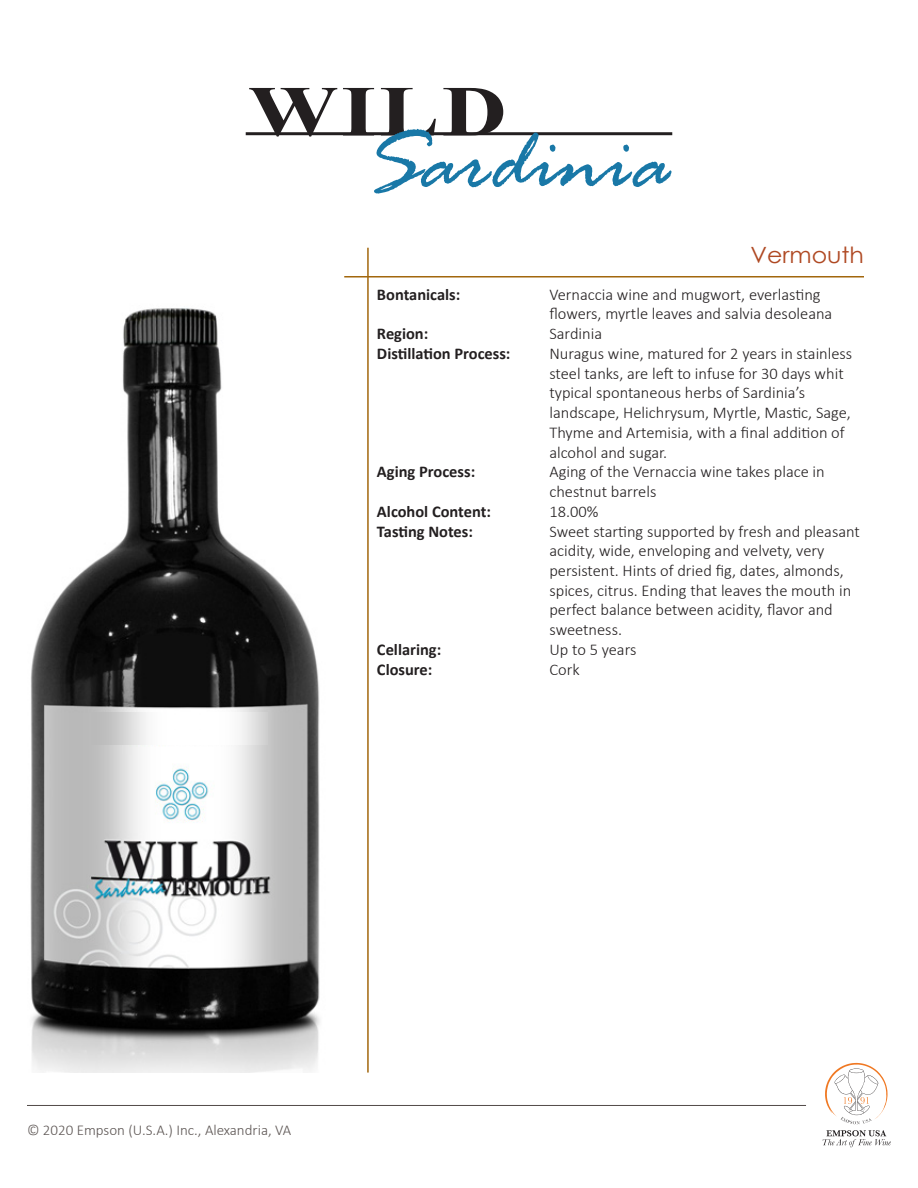
<style>
.page{position:relative;width:918px;height:1188px;background:#fff}
.page>*{position:absolute;margin:0;border:0;box-sizing:border-box;transform-origin:0 0}
.t1{font:italic 89.7px "Rage";color:#1978a7}
.t2{font:700 71.7px "Times New Roman";color:#231f20;scale:1.25 1}
.t3{font:22.35px "Century Gothic";color:#af4923;scale:1.06 1}
._1_-_Wines_info{font:300 16.5px/19.8px "Calibri";color:#231f20}
._1_-_Wines_info-2{font:700 16.5px "Calibri";color:#231f20}
.t4{font:300 15px "Calibri";color:#5d5654}
</style>
<div class="page">
<hr style="left:344px;top:276px;width:520px;height:2px;background:#a2670d">
<hr style="left:367px;top:248px;width:2px;height:825px;background:#a2670d">
<hr style="left:246px;top:132px;width:426px;height:3px;background:#231f20">
<img style="left:30px;top:308px;width:290px;height:765px">
<img style="left:92px;top:712px;width:176px;height:33px">
<svg style="left:823px;top:1130px;width:68px;height:17px"></svg>
<svg style="left:825px;top:1063px;width:63px;height:61px"></svg>
<hr style="left:27px;top:1105px;width:779px;height:1px;background:#524a47">
<p class="t2" style="left:248px;top:60px;width:208px">WILD</p>
<p class="t1" style="left:363px;top:114px;width:308px">Sardinia</p>
<p class="t3" style="left:750px;top:240px;width:109px">Vermouth</p>
<p class="_1_-_Wines_info-2" style="left:377px;top:283px;width:85px">Bontanicals:</p>
<p class="_1_-_Wines_info-2" style="left:377px;top:322px;width:53px">Region:</p>
<p class="_1_-_Wines_info-2" style="left:377px;top:342px;width:135px">Distillation Process:</p>
<p class="_1_-_Wines_info-2" style="left:377px;top:460px;width:100px">Aging Process:</p>
<p class="_1_-_Wines_info-2" style="left:377px;top:500px;width:116px">Alcohol Content:</p>
<p class="_1_-_Wines_info-2" style="left:377px;top:519px;width:97px">Tasting Notes:</p>
<p class="_1_-_Wines_info-2" style="left:377px;top:638px;width:66px">Cellaring:</p>
<p class="_1_-_Wines_info-2" style="left:377px;top:658px;width:57px">Closure:</p>
<p class="_1_-_Wines_info" style="left:549px;top:284px;width:284px">Vernaccia wine and mugwort, everlasting flowers, myrtle leaves and salvia desoleana</p>
<p class="_1_-_Wines_info" style="left:549px;top:324px;width:54px">Sardinia</p>
<p class="_1_-_Wines_info" style="left:549px;top:343px;width:304px">Nuragus wine, matured for 2 years in stainless steel tanks, are left to infuse for 30 days whit typical spontaneous herbs of Sardinia’s landscape, Helichrysum, Myrtle, Mastic, Sage, Thyme and Artemisia, with a final addition of alcohol and sugar.</p>
<p class="_1_-_Wines_info" style="left:549px;top:462px;width:277px">Aging of the Vernaccia wine takes place in chestnut barrels</p>
<p class="_1_-_Wines_info" style="left:549px;top:501px;width:51px">18.00%</p>
<p class="_1_-_Wines_info" style="left:549px;top:521px;width:312px">Sweet starting supported by fresh and pleasant acidity, wide, enveloping and velvety, very persistent. Hints of dried fig, dates, almonds, spices, citrus. Ending that leaves the mouth in perfect balance between acidity, flavor and sweetness.</p>
<p class="_1_-_Wines_info" style="left:549px;top:639px;width:88px">Up to 5 years</p>
<p class="_1_-_Wines_info" style="left:549px;top:659px;width:32px">Cork</p>
<p class="t4" style="left:27px;top:1121px;width:266px">© 2020 Empson (U.S.A.) Inc., Alexandria, VA</p>
</div>
